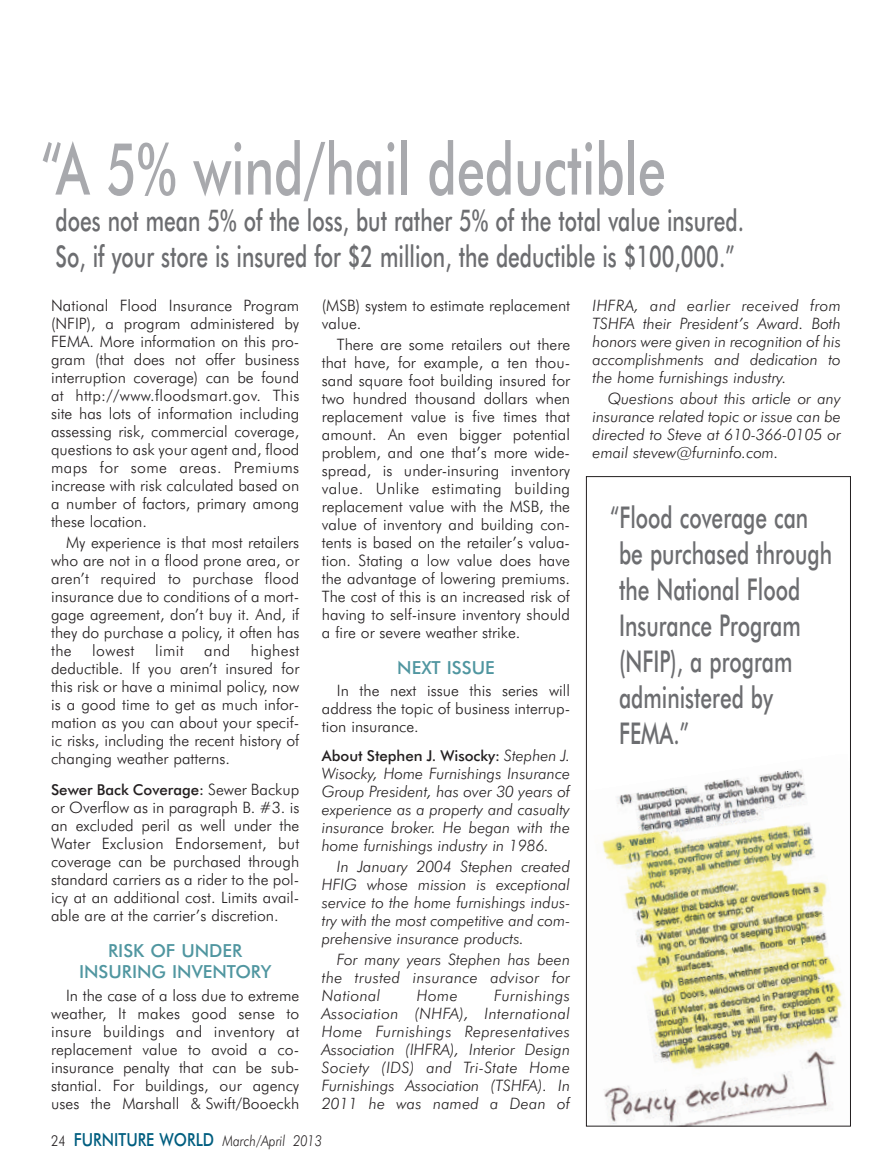
<style>
.page{position:relative;width:892px;height:1175px;background:#fff}
.page>*{position:absolute;margin:0;border:0;box-sizing:border-box;transform-origin:0 0}
.t1{font:500 72px "Futura BT";color:#a8a9ad;scale:.7 1}
.t2{font:500 30px/36px "Futura BT";color:#6c6d70;scale:.7 1}
.t3{font:500 18px/21px "Futura BT";color:#5096a0;text-align:center}
.t4{font:300 15.75px/18px "Futura BT";color:#231f20;text-align:justify}
.t5{font:italic 300 15.75px/18px "Futura BT";color:#231f20;text-align:justify}
.t6{font:500 15px "Futura BT";color:#231f20}
.t7{font:italic 300 15px "Futura BT";color:#231f20;scale:.85 1}
.s1{font-weight:300;font-size:15.75px}
.s2{font-weight:300;font-style:italic;font-size:15.75px}
.s3{font-style:normal}
.s4{font-weight:500;font-style:normal;font-size:18px;color:#005e80}
</style>
<div class="page">
<img style="left:602px;top:769px;width:240px;height:355px">
<div style="left:585px;top:476px;width:265px;height:650px;border:1px solid #231f20"></div>
<h1 class="t1" style="left:41px;top:138px;width:894px">“A 5% wind/hail deductible</h1>
<h2 class="t2" style="left:56px;top:204px;width:984px">does not mean 5% of the loss, but rather 5% of the total value insured.<br>So, if your store is insured for $2 million, the deductible is $100,000.”</h2>
<p class="t4" style="left:51px;top:297px;width:250px">National Flood Insurance Program (NFIP), a program administered by FEMA. More information on this pro&shy;gram (that does not offer business interruption coverage) can be found at http://www.floodsmart.gov. This site has lots of information including assessing risk, commercial coverage, questions to ask your agent and, flood maps for some areas. Premiums increase with risk calculated based on a number of factors, primary among these location.</p>
<p class="t4" style="left:51px;top:534px;width:250px;text-indent:15px">My experience is that most retailers who are not in a flood prone area, or aren’t required to purchase flood insurance due to conditions of a mort&shy;gage agreement, don’t buy it. And, if they do purchase a policy, it often has the</p>
<p class="t4" style="left:51px;top:642px;width:250px;text-indent:200px">highest deductible. If you aren’t insured for this risk or have a minimal policy, now is a good time to get as much infor&shy;mation as you can about your specif&shy;ic risks, including the recent history of changing weather patterns.</p>
<p class="t6" style="left:51px;top:783px;width:250px">Sewer Back Coverage: <span class="s1">Sewer Backup</span></p>
<p class="t4" style="left:51px;top:800px;width:250px">or Overflow as in paragraph B. #3. is an excluded peril as well under the Water Exclusion Endorsement, but coverage can be purchased through standard carriers as a rider to the pol&shy;icy at an additional cost. Limits avail&shy;able are at the carrier’s discretion.</p>
<p class="t3" style="left:79px;top:941px;width:194px">RISK OF UNDER<br>INSURING INVENTORY</p>
<p class="t4" style="left:51px;top:987px;width:249px;text-indent:15px">In the case of a loss due to extreme weather, It makes good sense to insure buildings and inventory at replacement value to avoid a co&shy;insurance penalty that can be sub&shy;stantial. For buildings, our agency uses the Marshall &amp; Swift/Booeckh</p>
<p class="t4" style="left:92px;top:642px;width:44px">lowest</p>
<p class="t4" style="left:155px;top:642px;width:30px">limit</p>
<p class="t4" style="left:204px;top:642px;width:27px">and</p>
<p class="t4" style="left:322px;top:297px;width:250px">(MSB) system to estimate replacement value.</p>
<p class="t4" style="left:322px;top:336px;width:250px;text-indent:15px">There are some retailers out there that have, for example, a ten thou&shy;sand square foot building insured for two hundred thousand dollars when replacement value is five times that amount. An even bigger potential problem, and one that’s more wide&shy;spread, is under-insuring inventory value. Unlike estimating building replacement value with the MSB, the value of inventory and building con&shy;tents is based on the retailer’s valua&shy;tion. Stating a low value does have the advantage of lowering premiums.<br>The cost of this is an increased risk of having to self-insure inventory should a fire or severe weather strike.</p>
<p class="t3" style="left:397px;top:658px;width:99px">NEXT ISSUE</p>
<p class="t4" style="left:322px;top:683px;width:250px;text-indent:15px">In the next issue this series will address the topic of business interrup&shy;tion insurance.</p>
<p class="t6" style="left:322px;top:749px;width:249px">About Stephen J. Wisocky: <span class="s2">Stephen J.</span></p>
<p class="t5" style="left:322px;top:765px;width:250px">Wisocky, Home Furnishings Insurance Group President, has over 30 years of experience as a property and casualty insurance broker. He began with the home furnishings industry in 1986.</p>
<p class="t5" style="left:322px;top:858px;width:250px;text-indent:15px">In January 2004 Stephen created HFIG whose mission is exceptional service to the home furnishings indus&shy;try with the most competitive and com&shy;prehensive insurance products.</p>
<p class="t5" style="left:322px;top:951px;width:250px;text-indent:15px">For many years Stephen has been the trusted insurance advisor for National</p>
<p class="t5" style="left:322px;top:987px;width:250px;text-indent:172px">Furnishings Association (NHFA), International Home Furnishings Representatives Association (IHFRA), Interior Design Society (IDS) and Tri-State Home Furnishings Association (TSHFA). In 2011 he was named a Dean of</p>
<p class="t5" style="left:417px;top:987px;width:42px">Home</p>
<p class="t7" style="left:51px;top:1134px;width:320px"><span class="s3">24</span> <span class="s4">FURNITURE WORLD</span> March/April 2013</p>
<p class="t5" style="left:592px;top:297px;width:250px">IHFRA, and earlier received from TSHFA their President’s Award. Both honors were given in recognition of his accomplishments and dedication to the home furnishings industry.</p>
<p class="t5" style="left:592px;top:390px;width:250px;text-indent:15px">Questions about this article or any insurance related topic or issue can be directed to Steve at 610-366-0105 or email stevew@furninfo.com.</p>
<h2 class="t2" style="left:618px;top:501px;width:305px;text-indent:-9px">“Flood coverage can be purchased through the National Flood<br>Insurance Program (NFIP), a program administered by<br>FEMA.”</h2>
</div>
